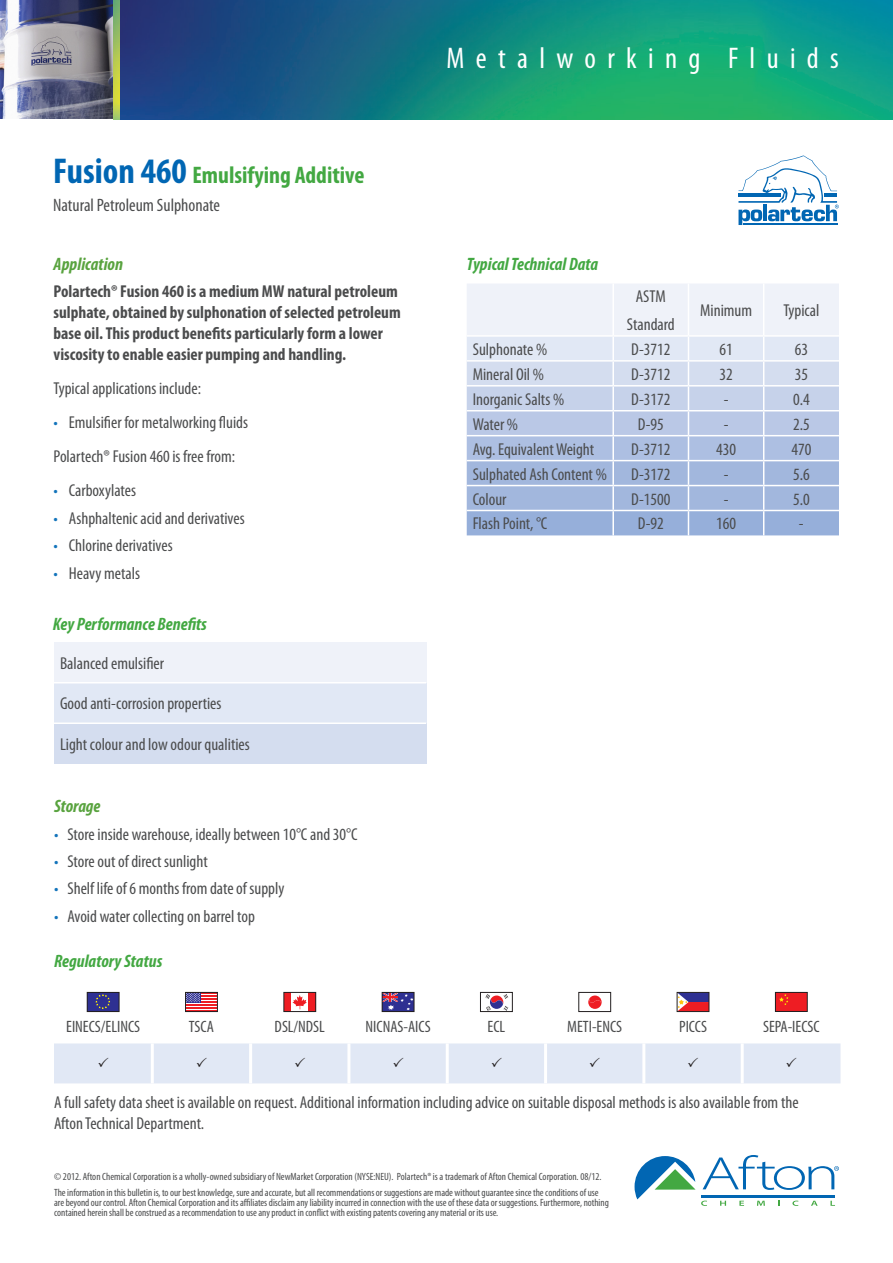
<style>
.page{position:relative;width:893px;height:1263px;background:#fff}
.page>*{position:absolute;margin:0;border:0;box-sizing:border-box;transform-origin:0 0}
.t1{font:condensed 30px "Myriad Pro";letter-spacing:.38em;color:#fff}
.t2{font:700 condensed 24px "Myriad Pro";color:#43a842}
.Sub-headings_Style{font:italic 700 condensed 18px "Myriad Pro";color:#43a842}
.t3{font:condensed 18px "Myriad Pro";color:#4b4c4d}
.Sub-headings_Style-2{font:italic 700 condensed 18px "Myriad Pro";color:#59a33f}
.t4{font:condensed 17.25px/20.7px "Myriad Pro";color:#4b4c4d}
.t5{font:700 condensed 17.25px/20.7px "Myriad Pro";color:#4b4c4d}
.t6{font:condensed 16.5px "Myriad Pro";color:#4b4c4d}
.t7{font:condensed 10.5px/9.8px "Myriad Pro";letter-spacing:-.005em;color:#4b4c4d}
.s1{font-size:36px;color:#0166b3}
.s2{color:#1374bb}
</style>
<div class="page">
<img style="left:113px;top:0;width:780px;height:119px">
<svg style="left:738px;top:156px;width:101px;height:69px"></svg>
<hr style="left:763px;top:205px;width:4px;height:16px;background:#0166b3">
<hr style="left:743px;top:223px;width:94px;height:2px;background:#0166b3">
<svg style="left:634px;top:1155px;width:205px;height:51px"></svg>
<div style="left:87px;top:992px;width:32px;height:20px;background:#2e3092"></div>
<svg style="left:95px;top:994px;width:15px;height:15px"></svg>
<div style="left:87px;top:992px;width:32px;height:20px;border:1px solid #231f20"></div>
<svg style="left:187px;top:999px;width:29px;height:7px"></svg>
<hr style="left:186px;top:1007px;width:31px;height:2px;background:#ee1d23">
<hr style="left:186px;top:1004px;width:31px;height:1px;background:#ee1d23">
<hr style="left:186px;top:1001px;width:31px;height:1px;background:#ee1d23">
<hr style="left:186px;top:998px;width:31px;height:1px;background:#ee1d23">
<hr style="left:186px;top:995px;width:31px;height:2px;background:#ee1d23">
<svg style="left:187px;top:994px;width:14px;height:9px"></svg>
<svg style="left:187px;top:994px;width:13px;height:8px"></svg>
<div style="left:185px;top:992px;width:33px;height:20px;border:1px solid #231f20"></div>
<div style="left:284px;top:992px;width:32px;height:19px;background:#ee1d23"></div>
<div style="left:292px;top:992px;width:16px;height:20px;background:#fff"></div>
<svg style="left:292px;top:995px;width:15px;height:14px"></svg>
<div style="left:284px;top:992px;width:32px;height:20px;border:1px solid #231f20"></div>
<svg style="left:384px;top:994px;width:28px;height:16px"></svg>
<div style="left:382px;top:992px;width:32px;height:20px;border:1px solid #231f20"></div>
<svg style="left:485px;top:994px;width:23px;height:16px"></svg>
<div style="left:480px;top:992px;width:33px;height:20px;border:1px solid #231f20"></div>
<svg style="left:588px;top:995px;width:14px;height:14px"></svg>
<div style="left:579px;top:992px;width:32px;height:20px;border:1px solid #231f20"></div>
<svg style="left:679px;top:994px;width:28px;height:16px"></svg>
<div style="left:677px;top:992px;width:32px;height:20px;border:1px solid #231f20"></div>
<div style="left:775px;top:992px;width:32px;height:19px;background:#ee1d23"></div>
<svg style="left:779px;top:994px;width:9px;height:11px"></svg>
<div style="left:775px;top:992px;width:32px;height:20px;border:1px solid #231f20"></div>
<div style="left:54px;top:642px;width:372px;height:41px;background:#eff2f9"></div>
<div style="left:54px;top:683px;width:372px;height:40px;background:#e1e8f5"></div>
<div style="left:54px;top:723px;width:372px;height:41px;background:#d4ddef"></div>
<hr style="left:54px;top:682px;width:372px;height:1px;background:#fff">
<hr style="left:54px;top:722px;width:372px;height:2px;background:#fff">
<svg style="left:467px;top:284px;width:372px;height:251px"></svg>
<img style="left:0;top:0;width:113px;height:118px">
<div style="left:54px;top:1043px;width:786px;height:40px;background:#e1e8f5"></div>
<p class="t2" style="left:53px;top:160px;width:313px"><span class="s1">Fusion 460</span> Emulsifying Additive</p>
<p class="t3" style="left:53px;top:194px;width:168px">Natural Petroleum Sulphonate</p>
<p class="Sub-headings_Style-2" style="left:54px;top:253px;width:71px">Application</p>
<p class="t5" style="left:54px;top:281px;width:349px">Polartech® Fusion 460 is a medium MW natural petroleum sulphate, obtained by sulphonation of selected petroleum base oil. This product benefits particularly form a lower viscosity to enable easier pumping and handling.</p>
<p class="t4" style="left:54px;top:377px;width:149px">Typical applications include:</p>
<p class="t4" style="left:54px;top:412px;width:196px"><span class="s2">•</span> Emulsifier for metalworking fluids</p>
<p class="t4" style="left:54px;top:446px;width:183px">Polartech® Fusion 460 is free from:</p>
<p class="t4" style="left:54px;top:480px;width:84px"><span class="s2">•</span> Carboxylates</p>
<p class="t4" style="left:54px;top:508px;width:193px"><span class="s2">•</span> Ashphaltenic acid and derivatives</p>
<p class="t4" style="left:54px;top:535px;width:121px"><span class="s2">•</span> Chlorine derivatives</p>
<p class="t4" style="left:54px;top:562px;width:88px"><span class="s2">•</span> Heavy metals</p>
<p class="Sub-headings_Style" style="left:53px;top:612px;width:155px">Key Performance Benefits</p>
<p class="t4" style="left:60px;top:653px;width:106px">Balanced emulsifier</p>
<p class="t4" style="left:60px;top:693px;width:163px">Good anti-corrosion properties</p>
<p class="t4" style="left:60px;top:734px;width:191px">Light colour and low odour qualities</p>
<p class="Sub-headings_Style-2" style="left:54px;top:795px;width:48px">Storage</p>
<p class="t4" style="left:54px;top:823px;width:305px"><span class="s2">•</span> Store inside warehouse, ideally between 10°C and 30°C</p>
<p class="t4" style="left:54px;top:851px;width:155px"><span class="s2">•</span> Store out of direct sunlight</p>
<p class="t4" style="left:54px;top:878px;width:232px"><span class="s2">•</span> Shelf life of 6 months from date of supply</p>
<p class="t4" style="left:54px;top:906px;width:202px"><span class="s2">•</span> Avoid water collecting on barrel top</p>
<p class="Sub-headings_Style" style="left:54px;top:949px;width:110px">Regulatory Status</p>
<p class="t1" style="left:446px;top:40px;width:394px">Metalworking Fluids</p>
<p class="Sub-headings_Style" style="left:467px;top:253px;width:133px">Typical Technical Data</p>
<p class="t4" style="left:636px;top:286px;width:32px">ASTM</p>
<p class="t4" style="left:627px;top:314px;width:49px">Standard</p>
<p class="t4" style="left:700px;top:300px;width:53px">Minimum</p>
<p class="t4" style="left:783px;top:300px;width:38px">Typical</p>
<p class="t4" style="left:473px;top:339px;width:76px">Sulphonate %</p>
<p class="t4" style="left:631px;top:339px;width:41px">D-3712</p>
<p class="t4" style="left:719px;top:339px;width:15px">61</p>
<p class="t4" style="left:795px;top:339px;width:15px">63</p>
<p class="t4" style="left:473px;top:363px;width:73px">Mineral Oil %</p>
<p class="t4" style="left:631px;top:363px;width:41px">D-3712</p>
<p class="t4" style="left:719px;top:363px;width:15px">32</p>
<p class="t4" style="left:795px;top:363px;width:15px">35</p>
<p class="t4" style="left:473px;top:388px;width:93px">Inorganic Salts %</p>
<p class="t4" style="left:631px;top:388px;width:41px">D-3172</p>
<p class="t4" style="left:724px;top:388px;width:6px">-</p>
<p class="t4" style="left:793px;top:388px;width:18px">0.4</p>
<p class="t4" style="left:473px;top:413px;width:47px">Water %</p>
<p class="t4" style="left:638px;top:413px;width:27px">D-95</p>
<p class="t4" style="left:724px;top:413px;width:6px">-</p>
<p class="t4" style="left:793px;top:413px;width:18px">2.5</p>
<p class="t4" style="left:473px;top:438px;width:123px">Avg. Equivalent Weight</p>
<p class="t4" style="left:631px;top:438px;width:41px">D-3712</p>
<p class="t4" style="left:716px;top:438px;width:21px">430</p>
<p class="t4" style="left:791px;top:438px;width:21px">470</p>
<p class="t4" style="left:473px;top:463px;width:136px">Sulphated Ash Content %</p>
<p class="t4" style="left:631px;top:463px;width:41px">D-3172</p>
<p class="t4" style="left:724px;top:463px;width:6px">-</p>
<p class="t4" style="left:793px;top:463px;width:18px">5.6</p>
<p class="t4" style="left:473px;top:488px;width:35px">Colour</p>
<p class="t4" style="left:631px;top:488px;width:41px">D-1500</p>
<p class="t4" style="left:724px;top:488px;width:6px">-</p>
<p class="t4" style="left:793px;top:488px;width:18px">5.0</p>
<p class="t4" style="left:473px;top:513px;width:76px">Flash Point, °C</p>
<p class="t4" style="left:638px;top:513px;width:27px">D-92</p>
<p class="t4" style="left:716px;top:513px;width:21px">160</p>
<p class="t4" style="left:799px;top:513px;width:6px">-</p>
<p class="t6" style="left:66px;top:1016px;width:75px">EINECS/ELINCS</p>
<p class="t6" style="left:189px;top:1016px;width:27px">TSCA</p>
<p class="t6" style="left:275px;top:1016px;width:52px">DSL/NDSL</p>
<p class="t6" style="left:366px;top:1016px;width:67px">NICNAS-AICS</p>
<p class="t6" style="left:488px;top:1016px;width:19px">ECL</p>
<p class="t6" style="left:567px;top:1016px;width:57px">METI-ENCS</p>
<p class="t6" style="left:679px;top:1016px;width:29px">PICCS</p>
<p class="t6" style="left:763px;top:1016px;width:58px">SEPA-IECSC</p>
<p class="t4" style="left:54px;top:1091px;width:746px">A full safety data sheet is available on request. Additional information including advice on suitable disposal methods is also available from the<br>Afton Technical Department.</p>
<p class="t7" style="left:54px;top:1171px;width:549px">© 2012. Afton Chemical Corporation is a wholly-owned subsidiary of NewMarket Corporation (NYSE:NEU). Polartech® is a trademark of Afton Chemical Corporation. 08/12.</p>
<p class="t7" style="left:54px;top:1187px;width:556px">The information in this bulletin is, to our best knowledge, sure and accurate, but all recommendations or suggestions are made without guarantee since the conditions of use are beyond our control. Afton Chemical Corporation and its affiliates disclaim any liability incurred in connection with the use of these data or suggestions. Furthermore, nothing contained herein shall be construed as a recommendation to use any product in conflict with existing patents covering any material or its use.</p>
</div>
